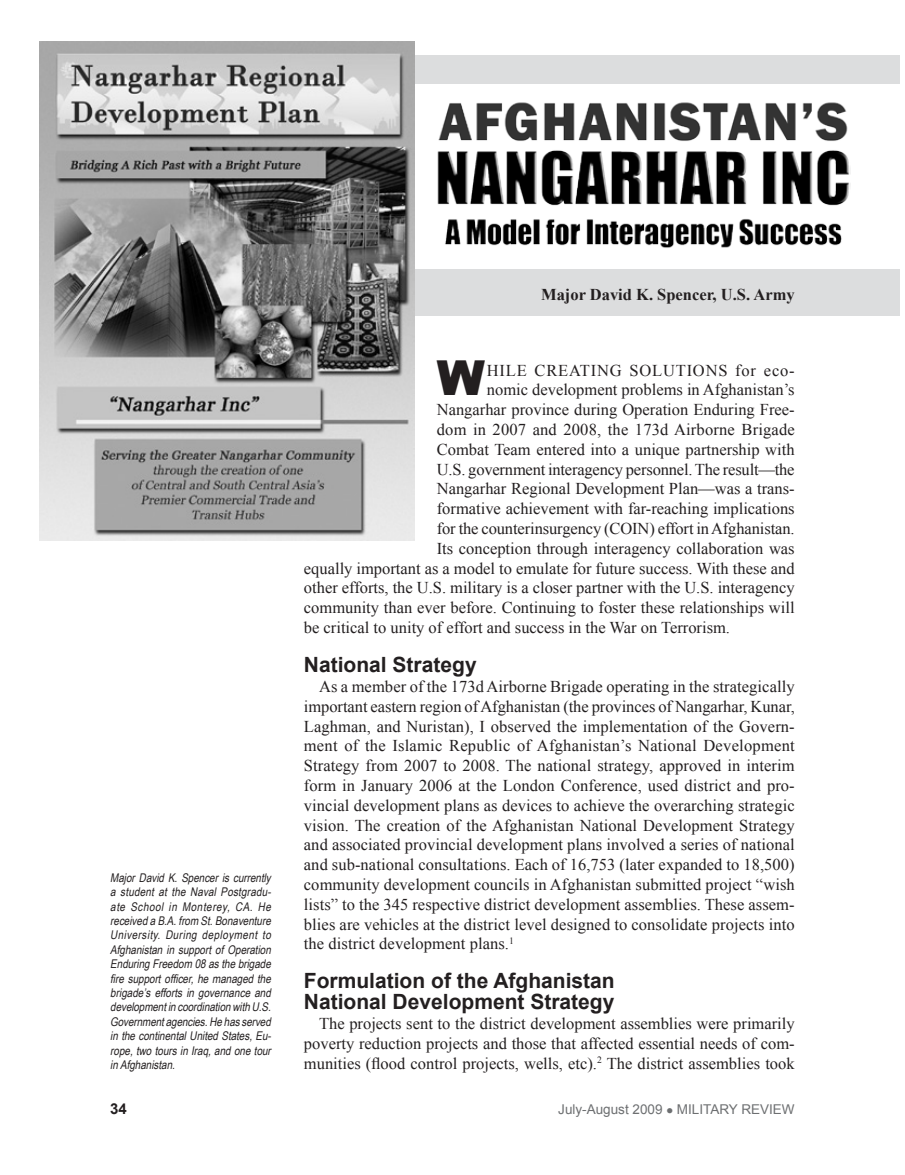
<style>
.page{position:relative;width:905px;height:1175px;background:#fff}
.page>*{position:absolute;margin:0;border:0;box-sizing:border-box;transform-origin:0 0}
.fob_Drop_Cap{font:900 48.15px "Arial";color:#231f20}
.subhead{font:700 21px/21px "Arial";color:#231f20}
.fob{font:16.5px/19.8px "Times New Roman";color:#231f20;text-align:justify}
.fob_Drop_Cap-2{font:16.5px "Times New Roman";color:#231f20}
.author_byline{font:700 16.5px "Times New Roman";color:#231f20}
.fob_Drop_Cap-3{font:16.5px "Times New Roman";letter-spacing:.05em;color:#231f20}
.subhead-2{font:700 15px "Arial";color:#231f20}
.subhead-3{font:13.5px "Arial";color:#6d6f71}
.bio{font:italic 12px/14.4px "Arial Narrow";color:#231f20;text-align:justify}
</style>
<div class="page">
<div style="left:389px;top:269px;width:511px;height:47px;background:#dcddde"></div>
<div style="left:389px;top:55px;width:511px;height:28px;background:#dcddde"></div>
<img style="left:437px;top:102px;width:413px;height:146px">
<img style="left:40px;top:42px;width:374px;height:499px">
<p class="bio" style="left:110px;top:870px;width:165px">Major David K. Spencer is currently a student at the Naval Postgradu&shy;ate School in Monterey, CA. He receivedaB.A.from St.Bonaventure University. During deployment to Afghanistan in support of Operation EnduringFreedom 08asthebrigade fire support officer, he managed the brigade’s efforts in governance and developmentincoordinationwithU.S.<br>Governmentagencies.Hehasserved inthecontinentalUnitedStates,Eu&shy;rope,twotoursinIraq,andonetour inAfghanistan.</p>
<p class="author_byline" style="left:541px;top:283px;width:255px">Major David K. Spencer, U.S. Army</p>
<p class="fob_Drop_Cap" style="left:437px;top:343px;width:50px">W</p>
<p class="fob_Drop_Cap-3" style="left:487px;top:359px;width:309px">HILE CREATING SOLUTIONS for eco-</p>
<p class="fob_Drop_Cap-2" style="left:487px;top:379px;width:309px">nomic development problems in Afghanistan’s</p>
<p class="fob_Drop_Cap-2" style="left:437px;top:398px;width:359px">Nangarhar province during Operation Enduring Free-</p>
<p class="fob_Drop_Cap-2" style="left:437px;top:418px;width:359px">dom in 2007 and 2008, the 173d Airborne Brigade</p>
<p class="fob_Drop_Cap-2" style="left:437px;top:438px;width:359px">Combat Team entered into a unique partnership with</p>
<p class="fob_Drop_Cap-2" style="left:437px;top:458px;width:359px">U.S. government interagency personnel. The result—the</p>
<p class="fob_Drop_Cap-2" style="left:437px;top:478px;width:359px">Nangarhar Regional Development Plan—was a trans-</p>
<p class="fob_Drop_Cap-2" style="left:437px;top:497px;width:359px">formative achievement with far-reaching implications</p>
<p class="fob_Drop_Cap-2" style="left:437px;top:517px;width:359px">for the counterinsurgency (COIN) effort in Afghanistan.</p>
<p class="fob_Drop_Cap-2" style="left:437px;top:537px;width:359px">Its conception through interagency collaboration was</p>
<p class="fob_Drop_Cap-2" style="left:304px;top:557px;width:492px">equally important as a model to emulate for future success. With these and</p>
<p class="fob_Drop_Cap-2" style="left:304px;top:577px;width:492px">other efforts, the U.S. military is a closer partner with the U.S. interagency</p>
<p class="fob_Drop_Cap-2" style="left:304px;top:596px;width:492px">community than ever before. Continuing to foster these relationships will</p>
<p class="fob_Drop_Cap-2" style="left:304px;top:616px;width:427px">be critical to unity of effort and success in the War on Terrorism.</p>
<p class="subhead" style="left:304px;top:655px;width:174px">National Strategy</p>
<p class="fob" style="left:304px;top:676px;width:492px;text-indent:15px">As a member of the 173d Airborne Brigade operating in the strategically important eastern region of Afghanistan (the provinces of Nangarhar, Kunar, Laghman, and Nuristan), I observed the implementation of the Govern&shy;ment of the Islamic Republic of Afghanistan’s National Development Strategy from 2007 to 2008. The national strategy, approved in interim form in January 2006 at the London Conference, used district and pro&shy;vincial development plans as devices to achieve the overarching strategic vision. The creation of the Afghanistan National Development Strategy and associated provincial development plans involved a series of national and sub-national consultations. Each of 16,753 (later expanded to 18,500) community development councils in Afghanistan submitted project “wish lists” to the 345 respective district development assemblies. These assem&shy;blies are vehicles at the district level designed to consolidate projects into the district development plans.<sup>1</sup></p>
<p class="subhead" style="left:304px;top:971px;width:312px">Formulation of the Afghanistan<br>National Development Strategy</p>
<p class="fob" style="left:304px;top:1013px;width:492px;text-indent:15px">The projects sent to the district development assemblies were primarily poverty reduction projects and those that affected essential needs of com&shy;munities (flood control projects, wells, etc).<sup>2</sup> The district assemblies took</p>
<p class="subhead-2" style="left:110px;top:1098px;width:18px">34</p>
<p class="subhead-3" style="left:558px;top:1100px;width:238px">July-August 2009 ● MILITARY REVIEW</p>
</div>
